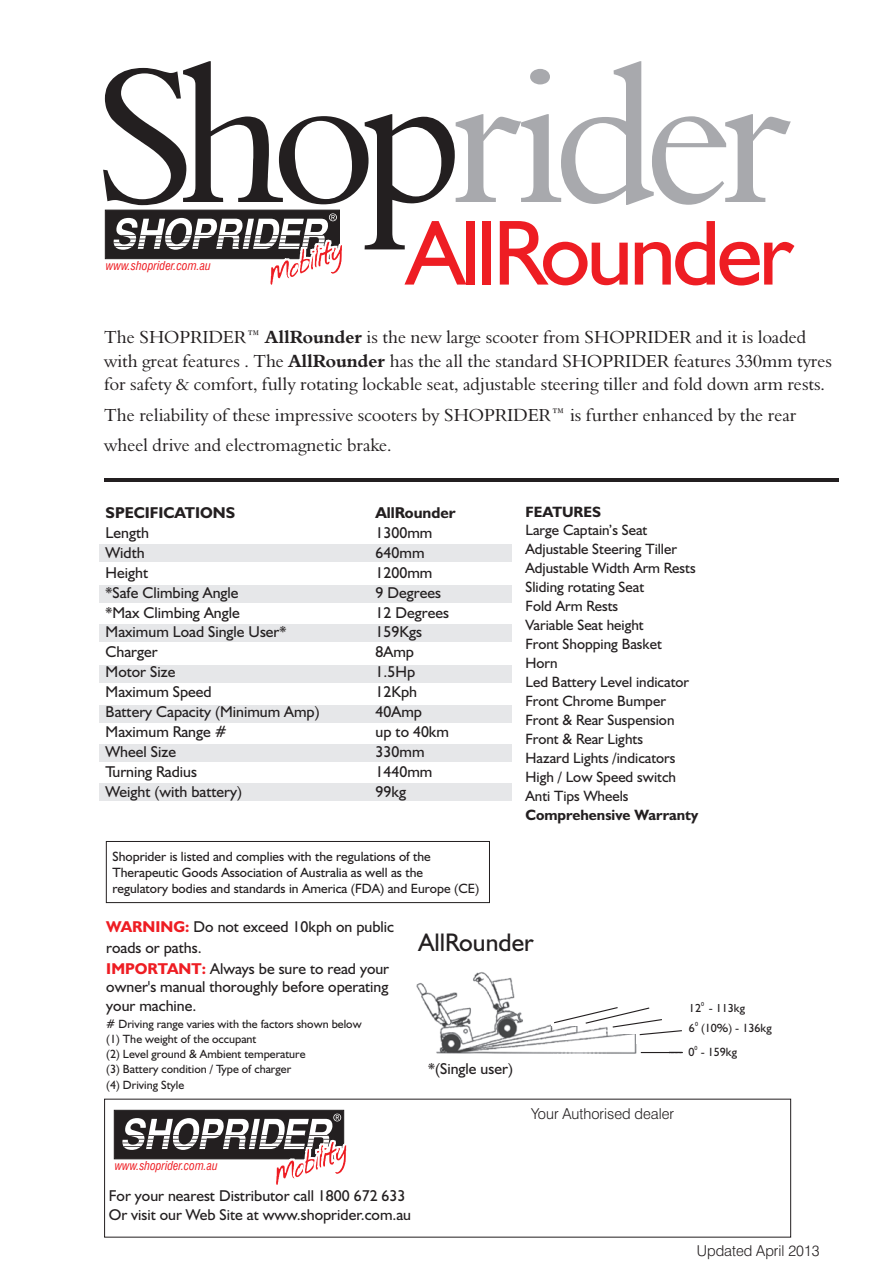
<style>
.page{position:relative;width:893px;height:1263px;background:#fff}
.page>*{position:absolute;margin:0;border:0;box-sizing:border-box;transform-origin:0 0}
.t1{font:196.8px "Aldine 401 BT Roman A";letter-spacing:-.07em;color:#a8a9ad}
.t2{font:93px "Humanist 521 BT";letter-spacing:-.04em;color:#ee1d23}
.t3{font:25.5px "Humanist 521 BT";color:#231f20}
.t4{font:18px/23.9px "Aldine 401 BT Roman A";color:#231f20}
.t5{font:15.75px/18.8px "Humanist 521 BT";color:#231f20}
.t6{font:700 15.75px "Humanist 521 BT";color:#231f20}
.t7{font:15px/18.9px "Humanist 521 BT";color:#231f20}
.t8{font:300 15px "Swiss 721 BT";color:#231f20}
.t9{font:700 15px "Humanist 521 BT";color:#231f20}
.t10{font:13.5px/16px "Humanist 521 BT";color:#231f20}
.t11{font:12px/15.1px "Humanist 521 BT";color:#231f20}
.t12{font:italic condensed 12px "Swiss 721 BT";color:#ee1d23}
.t13{font:11.7px "Humanist 521 BT";color:#231f20}
.t14{font:6px "Humanist 521 BT";color:#231f20}
.t15{font:5.85px "Humanist 521 BT";color:#231f20}
.s1{color:#231f20}
.s2{font-family:"Aldine 401 BT Roman A,Bold"}
.s3{font-weight:700;color:#ee1d23}
</style>
<div class="page">
<img style="left:416px;top:972px;width:267px;height:82px">
<div style="left:106px;top:841px;width:384px;height:62px;border:1px solid #231f20"></div>
<div style="left:99px;top:665px;width:412px;height:17px;background:#e6e7e9"></div>
<div style="left:99px;top:705px;width:412px;height:17px;background:#e6e7e9"></div>
<div style="left:99px;top:744px;width:412px;height:18px;background:#e6e7e9"></div>
<div style="left:99px;top:784px;width:412px;height:17px;background:#e6e7e9"></div>
<div style="left:99px;top:544px;width:412px;height:17px;background:#e6e7e9"></div>
<div style="left:99px;top:585px;width:412px;height:18px;background:#e6e7e9"></div>
<div style="left:99px;top:624px;width:412px;height:17px;background:#e6e7e9"></div>
<hr style="left:104px;top:478px;width:734px;height:4px;background:#231f20">
<div style="left:105px;top:210px;width:235px;height:49px;background:#231f20;border:1px solid #231f20"></div>
<svg style="left:113px;top:209px;width:229px;height:76px"></svg>
<div style="left:114px;top:1110px;width:230px;height:49px;background:#231f20;border:1px solid #231f20"></div>
<svg style="left:122px;top:901px;width:228px;height:337px"></svg>
<div style="left:636px;top:1026px;width:61px;height:18px;background:#fff"></div>
<div style="left:551px;top:1005px;width:69px;height:21px;background:#fff"></div>
<svg style="left:553px;top:1006px;width:130px;height:30px"></svg>
<svg style="left:637px;top:1049px;width:32px;height:5px"></svg>
<hr style="left:641px;top:1052px;width:42px;height:1px;background:#231f20">
<h1 class="t1" style="left:93px;top:52px;width:700px"><span class="s1">Shop</span>rider</h1>
<p class="t12" style="left:106px;top:261px;width:106px">www.shoprider.com.au</p>
<h2 class="t2" style="left:406px;top:214px;width:389px">AllRounder</h2>
<p class="t4" style="left:104px;top:326px;width:730px">The SHOPRIDER™ <span class="s2">AllRounder</span> is the new large scooter from SHOPRIDER and it is loaded with great features . The <span class="s2">AllRounder</span> has the all the standard SHOPRIDER features 330mm tyres for safety &amp; comfort, fully rotating lockable seat, adjustable steering tiller and fold down arm rests.</p>
<p class="t4" style="left:104px;top:401px;width:694px;line-height:30.3px">The reliability of these impressive scooters by SHOPRIDER™ is further enhanced by the rear wheel drive and electromagnetic brake.</p>
<p class="t6" style="left:106px;top:506px;width:131px">SPECIFICATIONS</p>
<p class="t6" style="left:376px;top:506px;width:81px">AllRounder</p>
<p class="t5" style="left:106px;top:524px;width:45px">Length</p>
<p class="t5" style="left:376px;top:524px;width:58px">1300mm</p>
<p class="t5" style="left:106px;top:544px;width:41px">Width</p>
<p class="t5" style="left:376px;top:544px;width:50px">640mm</p>
<p class="t5" style="left:106px;top:564px;width:44px">Height</p>
<p class="t5" style="left:376px;top:564px;width:58px">1200mm</p>
<p class="t5" style="left:106px;top:584px;width:134px">*Safe Climbing Angle</p>
<p class="t5" style="left:376px;top:584px;width:67px">9 Degrees</p>
<p class="t5" style="left:106px;top:604px;width:136px">*Max Climbing Angle</p>
<p class="t5" style="left:376px;top:604px;width:75px">12 Degrees</p>
<p class="t5" style="left:106px;top:624px;width:182px">Maximum Load Single User*</p>
<p class="t5" style="left:376px;top:624px;width:48px">159Kgs</p>
<p class="t5" style="left:106px;top:644px;width:54px">Charger</p>
<p class="t5" style="left:376px;top:644px;width:40px">8Amp</p>
<p class="t5" style="left:106px;top:664px;width:71px">Motor Size</p>
<p class="t5" style="left:376px;top:664px;width:41px">1.5Hp</p>
<p class="t5" style="left:106px;top:684px;width:108px">Maximum Speed</p>
<p class="t5" style="left:376px;top:684px;width:43px">12Kph</p>
<p class="t5" style="left:106px;top:704px;width:216px">Battery Capacity (Minimum Amp)</p>
<p class="t5" style="left:376px;top:704px;width:48px">40Amp</p>
<p class="t5" style="left:106px;top:723px;width:123px">Maximum Range #</p>
<p class="t5" style="left:376px;top:723px;width:75px">up to 40km</p>
<p class="t5" style="left:106px;top:743px;width:72px">Wheel Size</p>
<p class="t5" style="left:376px;top:743px;width:50px">330mm</p>
<p class="t5" style="left:106px;top:763px;width:93px">Turning Radius</p>
<p class="t5" style="left:376px;top:763px;width:58px">1440mm</p>
<p class="t5" style="left:106px;top:783px;width:138px">Weight (with battery)</p>
<p class="t5" style="left:376px;top:783px;width:32px">99kg</p>
<p class="t10" style="left:113px;top:849px;width:368px">Shoprider is listed and complies with the regulations of the<br>Therapeutic Goods Association of Australia as well as the regulatory bodies and standards in America (FDA) and Europe (CE)</p>
<p class="t9" style="left:525px;top:506px;width:77px">FEATURES</p>
<p class="t7" style="left:525px;top:522px;width:172px">Large Captain’s Seat<br>Adjustable Steering Tiller<br>Adjustable Width Arm Rests<br>Sliding rotating Seat</p>
<p class="t7" style="left:525px;top:598px;width:120px">Fold Arm Rests<br>Variable Seat height</p>
<p class="t7" style="left:525px;top:636px;width:165px">Front Shopping Basket<br>Horn<br>Led Battery Level indicator<br>Front Chrome Bumper<br>Front &amp; Rear Suspension<br>Front &amp; Rear Lights<br>Hazard Lights /indicators<br>High / Low Speed switch<br>Anti Tips Wheels</p>
<p class="t9" style="left:525px;top:808px;width:174px">Comprehensive Warranty</p>
<p class="t5" style="left:106px;top:918px;width:289px;line-height:20.7px"><span class="s3">WARNING:</span> Do not exceed 10kph on public roads or paths.</p>
<p class="t5" style="left:106px;top:960px;width:284px;text-align:justify"><span class="s3">IMPORTANT:</span> Always be sure to read your owner's manual thoroughly before operating your machine.</p>
<p class="t11" style="left:106px;top:1017px;width:257px"># Driving range varies with the factors shown below (1) The weight of the occupant<br>(2) Level ground &amp; Ambient temperature<br>(3) Battery condition / Type of charger<br>(4) Driving Style</p>
<h3 class="t3" style="left:419px;top:932px;width:117px">AllRounder</h3>
<p class="t5" style="left:428px;top:1060px;width:86px">*(Single user)</p>
<p class="t15" style="left:701px;top:1002px;width:5px">0</p>
<p class="t13" style="left:689px;top:1003px;width:58px">12 - 113kg</p>
<p class="t14" style="left:695px;top:1021px;width:5px">0</p>
<p class="t11" style="left:689px;top:1021px;width:84px">6 (10%) - 136kg</p>
<p class="t14" style="left:695px;top:1045px;width:5px">0</p>
<p class="t11" style="left:689px;top:1045px;width:50px">0 - 159kg</p>
<p class="t8" style="left:531px;top:1108px;width:145px">Your Authorised dealer</p>
<p class="t12" style="left:115px;top:1161px;width:104px">www.shoprider.com.au</p>
<p class="t5" style="left:109px;top:1188px;width:304px">For your nearest Distributor call 1800 672 633<br>Or visit our Web Site at www.shoprider.com.au</p>
<p class="t8" style="left:697px;top:1245px;width:124px">Updated April 2013</p>
</div>
